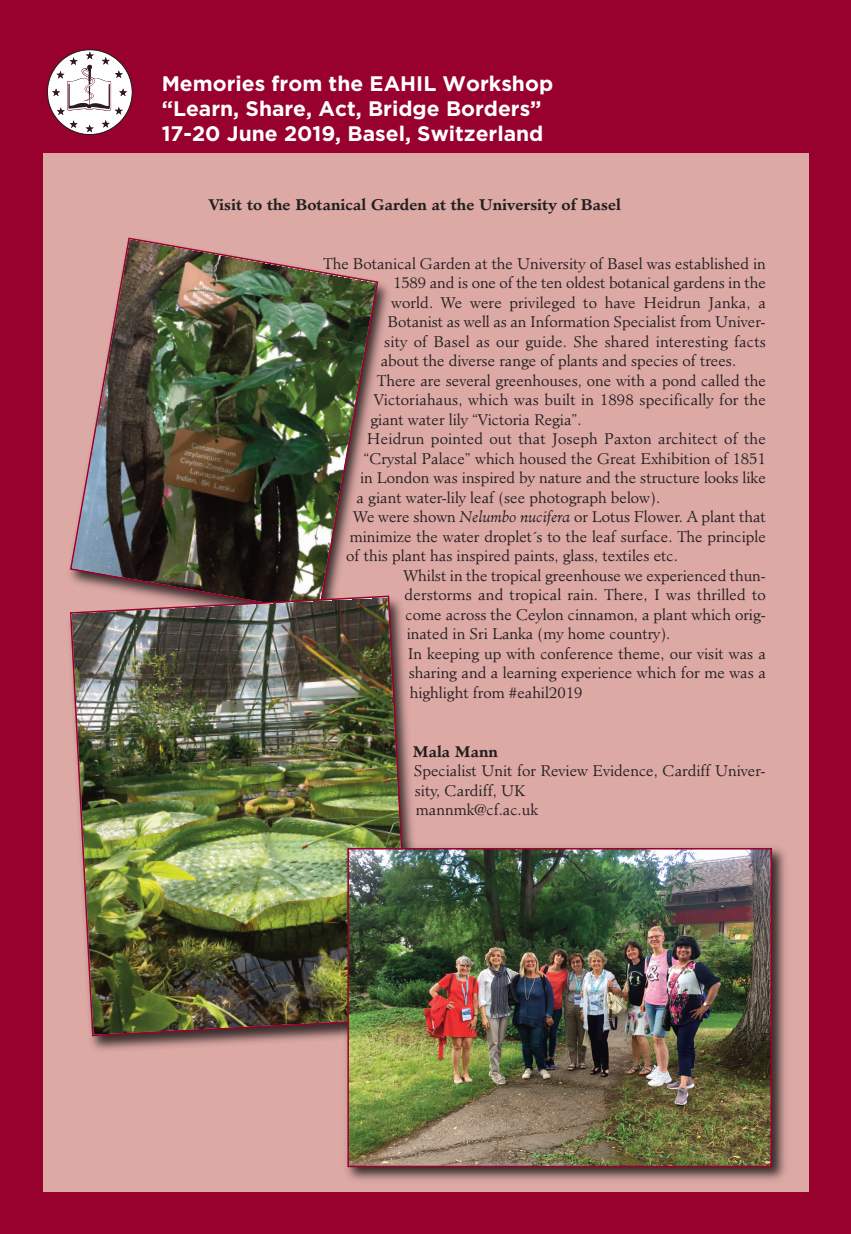
<style>
.page{position:relative;width:851px;height:1234px;background:#fff}
.page>*{position:absolute;margin:0;border:0;box-sizing:border-box;transform-origin:0 0}
.t1{font:700 21px "Gotham";color:#fff}
.t2{font:300 15px/19.5px "Minister";color:#231f20;text-align:justify}
.t3{font:700 15px "Minister";color:#231f20}
.s1{font-style:italic}
</style>
<div class="page">
<div style="left:0;top:0;width:850px;height:1233px;background:#98012d"></div>
<div style="left:43px;top:153px;width:765px;height:1038px;background:#dca9a5"></div>
<svg style="left:47px;top:49px;width:86px;height:86px"></svg>
<img style="left:70px;top:237px;width:309px;height:351px">
<img style="left:90px;top:588px;width:323px;height:462px">
<img style="left:70px;top:594px;width:342px;height:442px">
<img style="left:341px;top:841px;width:445px;height:339px">
<img style="left:350px;top:850px;width:418px;height:313px">
<div style="left:347px;top:847px;width:424px;height:319px;border:2px solid #98012d"></div>
<p class="t1" style="left:162px;top:76px;width:393px">Memories from the EAHIL Workshop</p>
<p class="t1" style="left:162px;top:101px;width:381px">“Learn, Share, Act, Bridge Borders”</p>
<p class="t1" style="left:162px;top:126px;width:383px">17-20 June 2019, Basel, Switzerland</p>
<p class="t3" style="left:209px;top:198px;width:413px">Visit to the Botanical Garden at the University of Basel</p>
<p class="t2" style="left:323px;top:255px;width:444px">The Botanical Garden at the University of Basel was established in</p>
<p class="t2" style="left:393px;top:274px;width:374px">1589 and is one of the ten oldest botanical gardens in the</p>
<p class="t2" style="left:391px;top:294px;width:376px">world. We were privileged to have Heidrun Janka, a</p>
<p class="t2" style="left:387px;top:313px;width:379px">Botanist as well as an Information Specialist from Univer-</p>
<p class="t2" style="left:384px;top:333px;width:383px">sity of Basel as our guide. She shared interesting facts</p>
<p class="t2" style="left:380px;top:352px;width:357px">about the diverse range of plants and species of trees.</p>
<p class="t2" style="left:370px;top:372px;width:397px;text-indent:7px">There are several greenhouses, one with a pond called the Victoriahaus, which was built in 1898 specifically for the giant water lily “Victoria Regia”.</p>
<p class="t2" style="left:367px;top:430px;width:400px">Heidrun pointed out that Joseph Paxton architect of the</p>
<p class="t2" style="left:363px;top:450px;width:404px">“Crystal Palace” which housed the Great Exhibition of 1851</p>
<p class="t2" style="left:360px;top:469px;width:407px">in London was inspired by nature and the structure looks like</p>
<p class="t2" style="left:356px;top:489px;width:305px">a giant water-lily leaf (see photograph below).</p>
<p class="t2" style="left:346px;top:508px;width:421px;text-indent:7px">We were shown <span class="s1">Nelumbo nucifera</span> or Lotus Flower. A plant that minimize the water droplet´s to the leaf surface. The principle of this plant has inspired paints, glass, textiles etc.</p>
<p class="t2" style="left:403px;top:567px;width:364px">Whilst in the tropical greenhouse we experienced thun&shy;derstorms and tropical rain. There, I was thrilled to come across the Ceylon cinnamon, a plant which orig&shy;inated in Sri Lanka (my home country).</p>
<p class="t2" style="left:407px;top:645px;width:359px">In keeping up with conference theme, our visit was a sharing and a learning experience which for me was a highlight from #eahil2019</p>
<p class="t3" style="left:413px;top:744px;width:87px">Mala Mann</p>
<p class="t2" style="left:414px;top:762px;width:353px">Specialist Unit for Review Evidence, Cardiff Univer&shy;sity, Cardiff, UK</p>
<p class="t2" style="left:416px;top:801px;width:124px">mannmk@cf.ac.uk</p>
</div>
